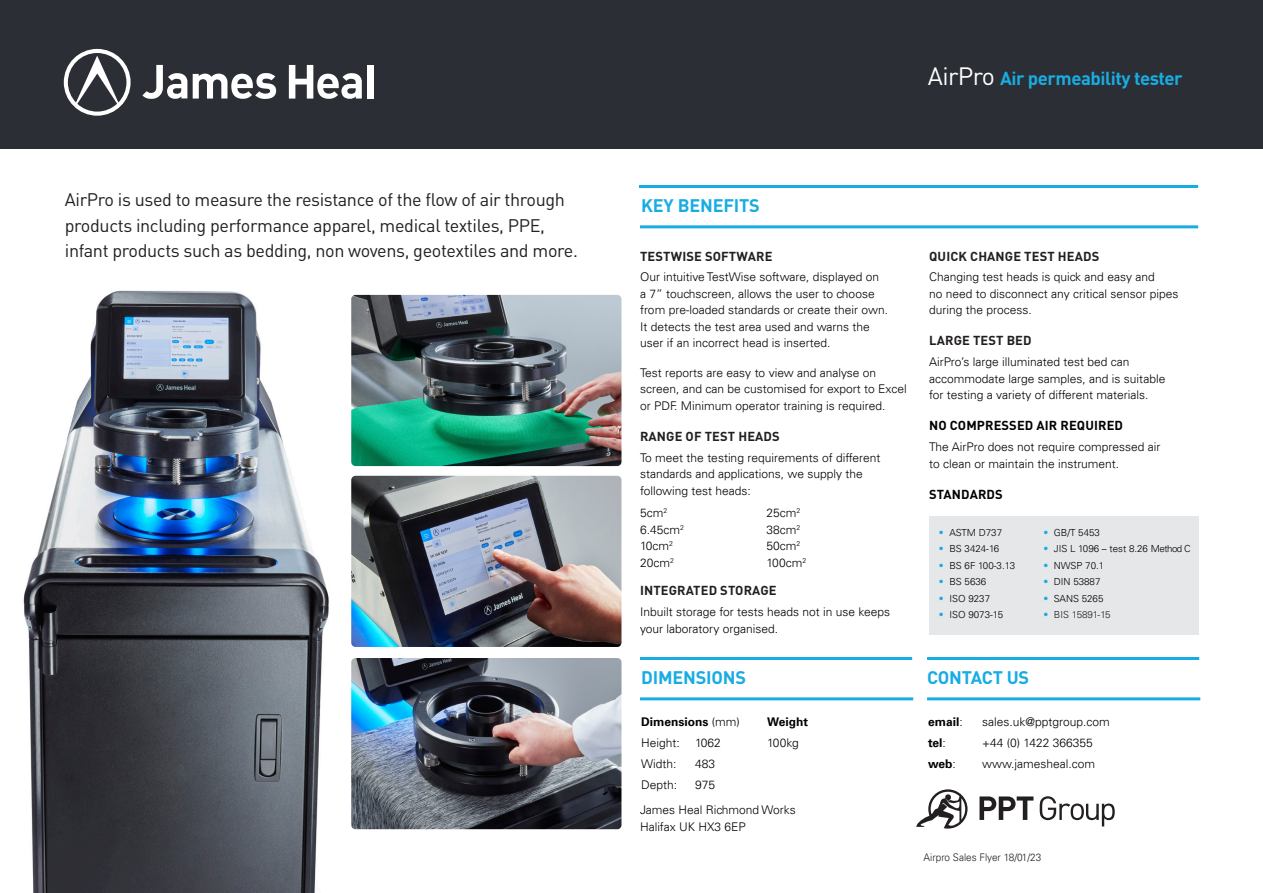
<style>
.page{position:relative;width:1263px;height:893px;background:#fff}
.page>*{position:absolute;margin:0;border:0;box-sizing:border-box;transform-origin:0 0}
.t1{font:700 18.6px "DINOT";letter-spacing:-.025em;color:#18ace3}
.t2{font:18px/25.5px "DINOT";letter-spacing:-.02em;color:#231f20}
.t3{font:700 18px "DINOT";letter-spacing:-.01em;color:#18ace3}
.Body-Text-Style{font:700 12.9px "DINOT";letter-spacing:.01em;color:#231f20}
.Body-Text-Style-2{font:700 12.9px "DINOT";letter-spacing:.01em;color:#000}
.Body-Text-Style-3{font:300 12px/16.5px "Univers LT";color:#000}
.Body-Text-Style-4{font:700 12px "Univers LT";color:#000}
.t4{font:300 10.5px "Univers LT";color:#231f20;scale:.95 1}
.Body-Text-Style-5{font:300 9.75px "Univers LT";color:#000}
.Body-Text-Style-6{font:300 9.75px "Univers LT";color:#231f20}
.s1{font-weight:400;font-size:24.75px;color:#fff}
.s2{color:#18ace3}
.s3{font-weight:300}
</style>
<div class="page">
<img style="left:23px;top:290px;width:365px;height:603px">
<div style="left:929px;top:517px;width:269px;height:118px;background:#e6e7e9"></div>
<div style="left:0;top:0;width:1263px;height:149px;background:#2b2e34"></div>
<svg style="left:979px;top:796px;width:54px;height:24px"></svg>
<svg style="left:1040px;top:796px;width:75px;height:30px"></svg>
<svg style="left:916px;top:789px;width:51px;height:40px"></svg>
<hr style="left:639px;top:185px;width:559px;height:3px;background:#18ace3">
<hr style="left:640px;top:657px;width:272px;height:3px;background:#18ace3">
<hr style="left:927px;top:657px;width:272px;height:3px;background:#18ace3">
<hr style="left:640px;top:225px;width:558px;height:3px;background:#18ace3">
<hr style="left:640px;top:697px;width:273px;height:3px;background:#18ace3">
<hr style="left:927px;top:697px;width:273px;height:3px;background:#18ace3">
<img style="left:351px;top:295px;width:270px;height:171px">
<img style="left:351px;top:476px;width:270px;height:171px">
<img style="left:351px;top:658px;width:270px;height:171px">
<svg style="left:64px;top:49px;width:67px;height:67px"></svg>
<div style="left:367px;top:65px;width:6px;height:34px;background:#fff"></div>
<svg style="left:142px;top:65px;width:134px;height:34px"></svg>
<svg style="left:289px;top:65px;width:73px;height:34px"></svg>
<p class="t2" style="left:65px;top:187px;width:515px">AirPro is used to measure the resistance of the flow of air through products including performance apparel, medical textiles, PPE, infant products such as bedding, non wovens, geotextiles and more.</p>
<p class="t1" style="left:928px;top:66px;width:256px"><span class="s1">AirPro</span> Air permeability tester</p>
<p class="t3" style="left:641px;top:194px;width:120px">KEY BENEFITS</p>
<p class="Body-Text-Style" style="left:640px;top:248px;width:134px">TESTWISE SOFTWARE</p>
<p class="Body-Text-Style-3" style="left:640px;top:269px;width:250px">Our intuitive TestWise software, displayed on a 7” touchscreen, allows the user to choose from pre-loaded standards or create their own.<br>It detects the test area used and warns the user if an incorrect head is inserted.</p>
<p class="Body-Text-Style-3" style="left:640px;top:364px;width:268px">Test reports are easy to view and analyse on screen, and can be customised for export to Excel or PDF. Minimum operator training is required.</p>
<p class="Body-Text-Style" style="left:640px;top:428px;width:141px">RANGE OF TEST HEADS</p>
<p class="Body-Text-Style-3" style="left:640px;top:449px;width:242px">To meet the testing requirements of different standards and applications, we supply the following test heads:</p>
<p class="Body-Text-Style-3" style="left:640px;top:504px;width:29px">5cm<sup>2</sup></p>
<p class="Body-Text-Style-3" style="left:640px;top:521px;width:45px">6.45cm<sup>2</sup></p>
<p class="Body-Text-Style-3" style="left:640px;top:537px;width:35px">10cm<sup>2</sup></p>
<p class="Body-Text-Style-3" style="left:640px;top:554px;width:35px">20cm<sup>2</sup></p>
<p class="Body-Text-Style-3" style="left:766px;top:504px;width:35px">25cm<sup>2</sup></p>
<p class="Body-Text-Style-3" style="left:766px;top:521px;width:35px">38cm<sup>2</sup></p>
<p class="Body-Text-Style-3" style="left:766px;top:537px;width:35px">50cm<sup>2</sup></p>
<p class="Body-Text-Style-3" style="left:766px;top:554px;width:41px">100cm<sup>2</sup></p>
<p class="Body-Text-Style" style="left:640px;top:582px;width:138px">INTEGRATED STORAGE</p>
<p class="Body-Text-Style-3" style="left:640px;top:604px;width:252px">Inbuilt storage for tests heads not in use keeps your laboratory organised.</p>
<p class="Body-Text-Style" style="left:929px;top:248px;width:172px">QUICK CHANGE TEST HEADS</p>
<p class="Body-Text-Style-3" style="left:929px;top:269px;width:251px">Changing test heads is quick and easy and<br>no need to disconnect any critical sensor pipes during the process.</p>
<p class="Body-Text-Style" style="left:929px;top:332px;width:104px">LARGE TEST BED</p>
<p class="Body-Text-Style-3" style="left:929px;top:354px;width:238px">AirPro’s large illuminated test bed can accommodate large samples, and is suitable for testing a variety of different materials.</p>
<p class="Body-Text-Style-2" style="left:929px;top:417px;width:195px">NO COMPRESSED AIR REQUIRED</p>
<p class="Body-Text-Style-3" style="left:929px;top:438px;width:233px">The AirPro does not require compressed air to clean or maintain the instrument.</p>
<p class="Body-Text-Style-2" style="left:929px;top:485px;width:75px">STANDARDS</p>
<p class="Body-Text-Style-5" style="left:939px;top:526px;width:65px"><span class="s2">•</span> ASTM D737</p>
<p class="Body-Text-Style-5" style="left:939px;top:543px;width:62px"><span class="s2">•</span> BS 3424-16</p>
<p class="Body-Text-Style-5" style="left:939px;top:559px;width:78px"><span class="s2">•</span> BS 6F 100-3.13</p>
<p class="Body-Text-Style-5" style="left:939px;top:576px;width:49px"><span class="s2">•</span> BS 5636</p>
<p class="Body-Text-Style-5" style="left:939px;top:592px;width:53px"><span class="s2">•</span> ISO 9237</p>
<p class="Body-Text-Style-5" style="left:939px;top:609px;width:66px"><span class="s2">•</span> ISO 9073-15</p>
<p class="Body-Text-Style-5" style="left:1043px;top:526px;width:58px"><span class="s2">•</span> GB/T 5453</p>
<p class="Body-Text-Style-5" style="left:1043px;top:543px;width:149px"><span class="s2">•</span> JIS L 1096 – test 8.26 Method C</p>
<p class="Body-Text-Style-5" style="left:1043px;top:559px;width:62px"><span class="s2">•</span> NWSP 70.1</p>
<p class="Body-Text-Style-5" style="left:1043px;top:576px;width:59px"><span class="s2">•</span> DIN 53887</p>
<p class="Body-Text-Style-5" style="left:1043px;top:592px;width:62px"><span class="s2">•</span> SANS 5265</p>
<p class="Body-Text-Style-6" style="left:1043px;top:609px;width:69px"><span class="s2">•</span> BIS 15891-15</p>
<p class="t3" style="left:641px;top:666px;width:107px">DIMENSIONS</p>
<p class="t3" style="left:927px;top:666px;width:104px">CONTACT US</p>
<p class="Body-Text-Style-4" style="left:641px;top:715px;width:100px">Dimensions <span class="s3">(mm)</span></p>
<p class="Body-Text-Style-3" style="left:641px;top:734px;width:40px">Height:</p>
<p class="Body-Text-Style-3" style="left:695px;top:734px;width:27px">1062</p>
<p class="Body-Text-Style-3" style="left:641px;top:755px;width:37px">Width:</p>
<p class="Body-Text-Style-3" style="left:695px;top:755px;width:22px">483</p>
<p class="Body-Text-Style-3" style="left:641px;top:776px;width:38px">Depth:</p>
<p class="Body-Text-Style-3" style="left:695px;top:776px;width:22px">975</p>
<p class="Body-Text-Style-4" style="left:767px;top:715px;width:42px">Weight</p>
<p class="Body-Text-Style-3" style="left:767px;top:734px;width:33px">100kg</p>
<p class="Body-Text-Style-3" style="left:640px;top:802px;width:157px">James Heal Richmond Works<br>Halifax UK HX3 6EP</p>
<p class="Body-Text-Style-4" style="left:928px;top:715px;width:36px">email<span class="s3">:</span></p>
<p class="Body-Text-Style-3" style="left:982px;top:714px;width:129px">sales.uk@pptgroup.com</p>
<p class="Body-Text-Style-4" style="left:928px;top:736px;width:19px">tel<span class="s3">:</span></p>
<p class="Body-Text-Style-3" style="left:982px;top:734px;width:112px">+44 (0) 1422 366355</p>
<p class="Body-Text-Style-4" style="left:928px;top:756px;width:29px">web<span class="s3">:</span></p>
<p class="Body-Text-Style-3" style="left:982px;top:755px;width:115px">www.jamesheal.com</p>
<p class="t4" style="left:924px;top:851px;width:125px">Airpro Sales Flyer 18/01/23</p>
</div>
